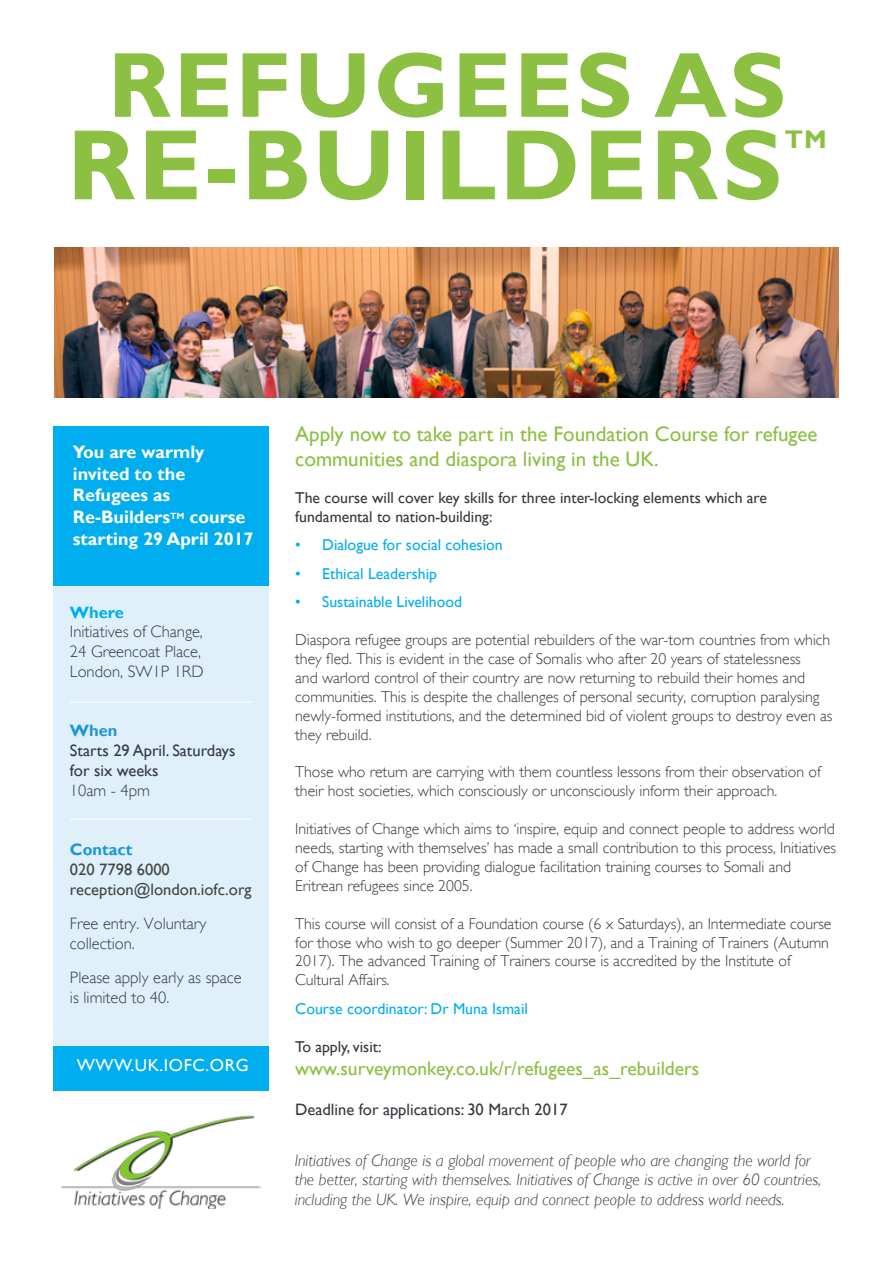
<style>
.page{position:relative;width:893px;height:1263px;background:#fff}
.page>*{position:absolute;margin:0;border:0;box-sizing:border-box;transform-origin:0 0}
.t1{font:700 100.5px "Gill Sans";letter-spacing:.03em;color:#8bc043}
.t2{font:700 93px "Gill Sans";letter-spacing:.03em;color:#8bc043}
.t3{font:700 25.5px "Gill Sans";color:#8bc043}
.t4{font:21px/25.2px "Gill Sans";color:#8bc043}
.t5{font:19.5px "Gill Sans";color:#8bc043}
.t6{font:700 18px/21.6px "Gill Sans";color:#fff}
.t7{font:17.4px "Gill Sans";letter-spacing:.03em;color:#fff}
.t8{font:italic 300 16.5px/19.8px "Gill Sans";color:#353a3f}
.t9{font:300 16.5px/19.8px "Gill Sans";color:#373c3d}
.t10{font:16.5px/19.8px "Gill Sans";color:#353a3f}
.t11{font:16.5px/19.8px "Gill Sans";color:#434442}
.t12{font:700 16.5px "Gill Sans";color:#1d97d7}
.t13{font:300 16.5px "Gill Sans";color:#353a3f}
.t14{font:700 16.5px "Gill Sans";color:#00aeef}
.t15{font:300 15.75px/18.9px "Gill Sans";color:#353a3f}
.t16{font:15.75px/18.9px "Gill Sans";color:#353a3f}
.t17{font:15.75px "Gill Sans";color:#00aeef}
</style>
<div class="page">
<img style="left:61px;top:1115px;width:199px;height:94px">
<div style="left:54px;top:443px;width:215px;height:615px;background:#dff0fa"></div>
<div style="left:53px;top:426px;width:216px;height:160px;background:#00aeef"></div>
<div style="left:54px;top:1046px;width:215px;height:45px;background:#00aeef"></div>
<hr style="left:70px;top:701px;width:182px;height:2px;background:#fff">
<hr style="left:70px;top:818px;width:182px;height:1px;background:#fff">
<img style="left:54px;top:248px;width:784px;height:150px">
<h2 class="t2" style="left:108px;top:29px;width:679px">REFUGEES AS</h2>
<h1 class="t1" style="left:67px;top:105px;width:716px">RE-BUILDERS</h1>
<h3 class="t3" style="left:785px;top:124px;width:43px">TM</h3>
<p class="t6" style="left:73px;top:442px;width:182px">You are warmly invited to the<br>Refugees as<br>Re-Builders<sup>TM</sup> course starting 29 April 2017</p>
<p class="t14" style="left:70px;top:602px;width:56px">Where</p>
<p class="t9" style="left:70px;top:622px;width:135px">Initiatives of Change,<br>24 Greencoat Place,<br>London, SW1P 1RD</p>
<p class="t12" style="left:70px;top:721px;width:49px">When</p>
<p class="t10" style="left:70px;top:741px;width:167px">Starts 29 April. Saturdays for six weeks</p>
<p class="t13" style="left:70px;top:780px;width:81px">10am - 4pm</p>
<p class="t12" style="left:70px;top:840px;width:64px">Contact</p>
<p class="t11" style="left:70px;top:860px;width:183px">020 7798 6000 reception@london.iofc.org</p>
<p class="t9" style="left:70px;top:913px;width:138px">Free entry. Voluntary collection.</p>
<p class="t9" style="left:70px;top:967px;width:173px">Please apply early as space is limited to 40.</p>
<p class="t7" style="left:77px;top:1055px;width:173px">WWW.UK.IOFC.ORG</p>
<h3 class="t4" style="left:295px;top:421px;width:524px">Apply now to take part in the Foundation Course for refugee communities and diaspora living in the UK.</h3>
<p class="t16" style="left:295px;top:488px;width:473px">The course will cover key skills for three inter-locking elements which are fundamental to nation-building:</p>
<p class="t17" style="left:295px;top:536px;width:209px">• Dialogue for social cohesion</p>
<p class="t17" style="left:295px;top:564px;width:143px">• Ethical Leadership</p>
<p class="t17" style="left:295px;top:593px;width:168px">• Sustainable Livelihood</p>
<p class="t15" style="left:295px;top:630px;width:539px">Diaspora refugee groups are potential rebuilders of the war-torn countries from which they fled. This is evident in the case of Somalis who after 20 years of statelessness<br>and warlord control of their country are now returning to rebuild their homes and communities. This is despite the challenges of personal security, corruption paralysing newly-formed institutions, and the determined bid of violent groups to destroy even as they rebuild.</p>
<p class="t15" style="left:295px;top:763px;width:527px">Those who return are carrying with them countless lessons from their observation of their host societies, which consciously or unconsciously inform their approach.</p>
<p class="t15" style="left:295px;top:819px;width:542px">Initiatives of Change which aims to ‘inspire, equip and connect people to address world needs, starting with themselves’ has made a small contribution to this process, Initiatives of Change has been providing dialogue facilitation training courses to Somali and Eritrean refugees since 2005.</p>
<p class="t15" style="left:295px;top:914px;width:538px">This course will consist of a Foundation course (6 x Saturdays), an Intermediate course for those who wish to go deeper (Summer 2017), and a Training of Trainers (Autumn 2017). The advanced Training of Trainers course is accredited by the Institute of Cultural Affairs.</p>
<p class="t17" style="left:295px;top:999px;width:234px">Course coordinator: Dr Muna Ismail</p>
<p class="t16" style="left:295px;top:1037px;width:88px">To apply, visit:</p>
<p class="t5" style="left:295px;top:1057px;width:406px">www.surveymonkey.co.uk/r/refugees_as_rebuilders</p>
<p class="t10" style="left:295px;top:1099px;width:274px">Deadline for applications: 30 March 2017</p>
<p class="t8" style="left:295px;top:1150px;width:528px">Initiatives of Change is a global movement of people who are changing the world for the better, starting with themselves. Initiatives of Change is active in over 60 countries, including the UK. We inspire, equip and connect people to address world needs.</p>
</div>
